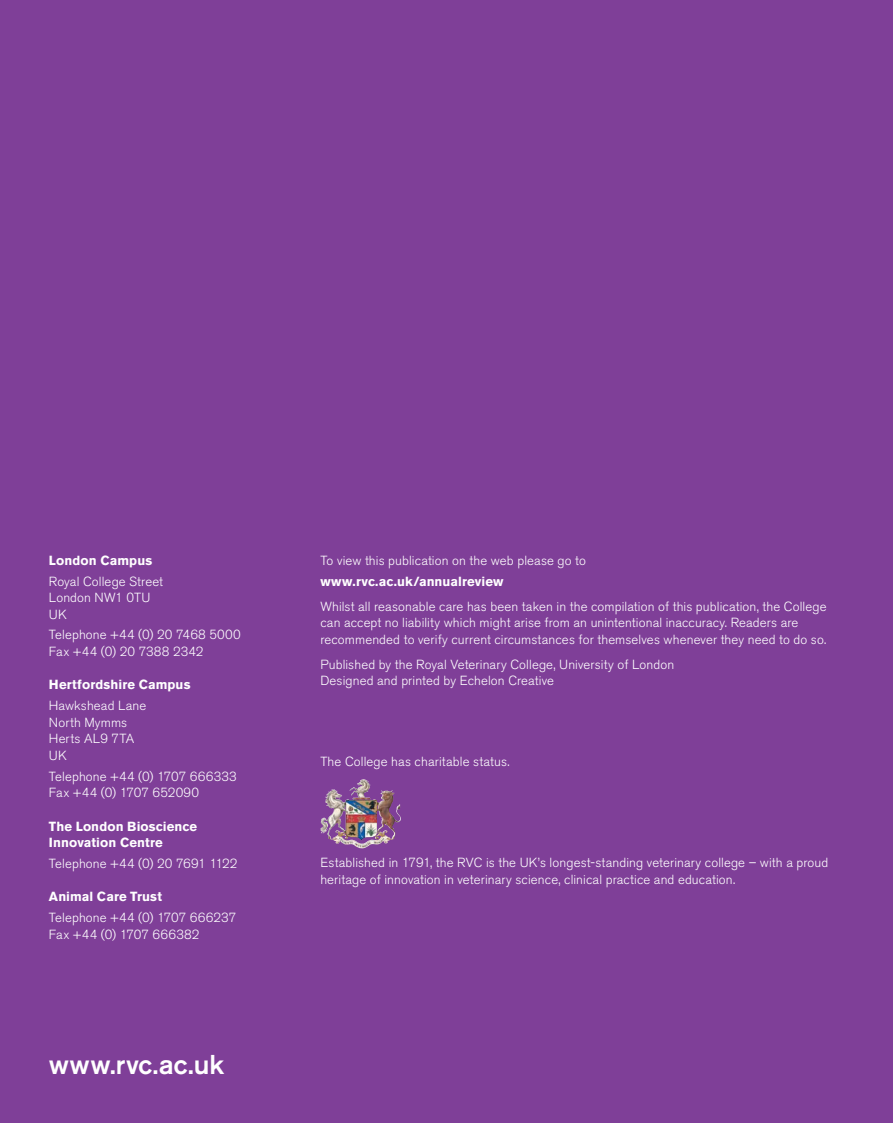
<style>
.page{position:relative;width:893px;height:1123px;background:#fff}
.page>*{position:absolute;margin:0;border:0;box-sizing:border-box;transform-origin:0 0}
.t1{font:500 27px "Akzidenz Grotesk BE";letter-spacing:.01em;color:#fff}
.t2{font:300 13.2px/16.5px "Akzidenz Grotesk BE";letter-spacing:.01em;color:#fff}
.t3{font:700 13.2px/16.5px "Akzidenz Grotesk BE";letter-spacing:.01em;color:#fff}
</style>
<div class="page">
<div style="left:0;top:0;width:893px;height:1122px;background:#7f3f98"></div>
<img style="left:350px;top:779px;width:21px;height:20px">
<p class="t3" style="left:49px;top:553px;width:105px">London Campus</p>
<p class="t2" style="left:49px;top:574px;width:116px">Royal College Street<br>London NW1 0TU<br>UK</p>
<p class="t2" style="left:49px;top:628px;width:193px">Telephone +44 (0) 20 7468 5000<br>Fax +44 (0) 20 7388 2342</p>
<p class="t3" style="left:49px;top:678px;width:143px">Hertfordshire Campus</p>
<p class="t2" style="left:49px;top:699px;width:99px">Hawkshead Lane<br>North Mymms<br>Herts AL9 7TA<br>UK</p>
<p class="t2" style="left:49px;top:769px;width:190px">Telephone +44 (0) 1707 666333<br>Fax +44 (0) 1707 652090</p>
<p class="t3" style="left:49px;top:819px;width:150px">The London Bioscience<br>Innovation Centre</p>
<p class="t2" style="left:49px;top:856px;width:190px">Telephone +44 (0) 20 7691 1122</p>
<p class="t3" style="left:49px;top:889px;width:115px">Animal Care Trust</p>
<p class="t2" style="left:49px;top:910px;width:189px">Telephone +44 (0) 1707 666237<br>Fax +44 (0) 1707 666382</p>
<h1 class="t1" style="left:49px;top:1055px;width:177px">www.rvc.ac.uk</h1>
<p class="t2" style="left:320px;top:553px;width:267px">To view this publication on the web please go to</p>
<p class="t3" style="left:320px;top:574px;width:185px">www.rvc.ac.uk/annualreview</p>
<p class="t2" style="left:320px;top:599px;width:508px">Whilst all reasonable care has been taken in the compilation of this publication, the College can accept no liability which might arise from an unintentional inaccuracy. Readers are recommended to verify current circumstances for themselves whenever they need to do so.</p>
<p class="t2" style="left:320px;top:657px;width:355px">Published by the Royal Veterinary College, University of London<br>Designed and printed by Echelon Creative</p>
<p class="t2" style="left:320px;top:754px;width:191px">The College has charitable status.</p>
<p class="t2" style="left:320px;top:856px;width:509px">Established in 1791, the RVC is the UK’s longest-standing veterinary college – with a proud heritage of innovation in veterinary science, clinical practice and education.</p>
</div>
